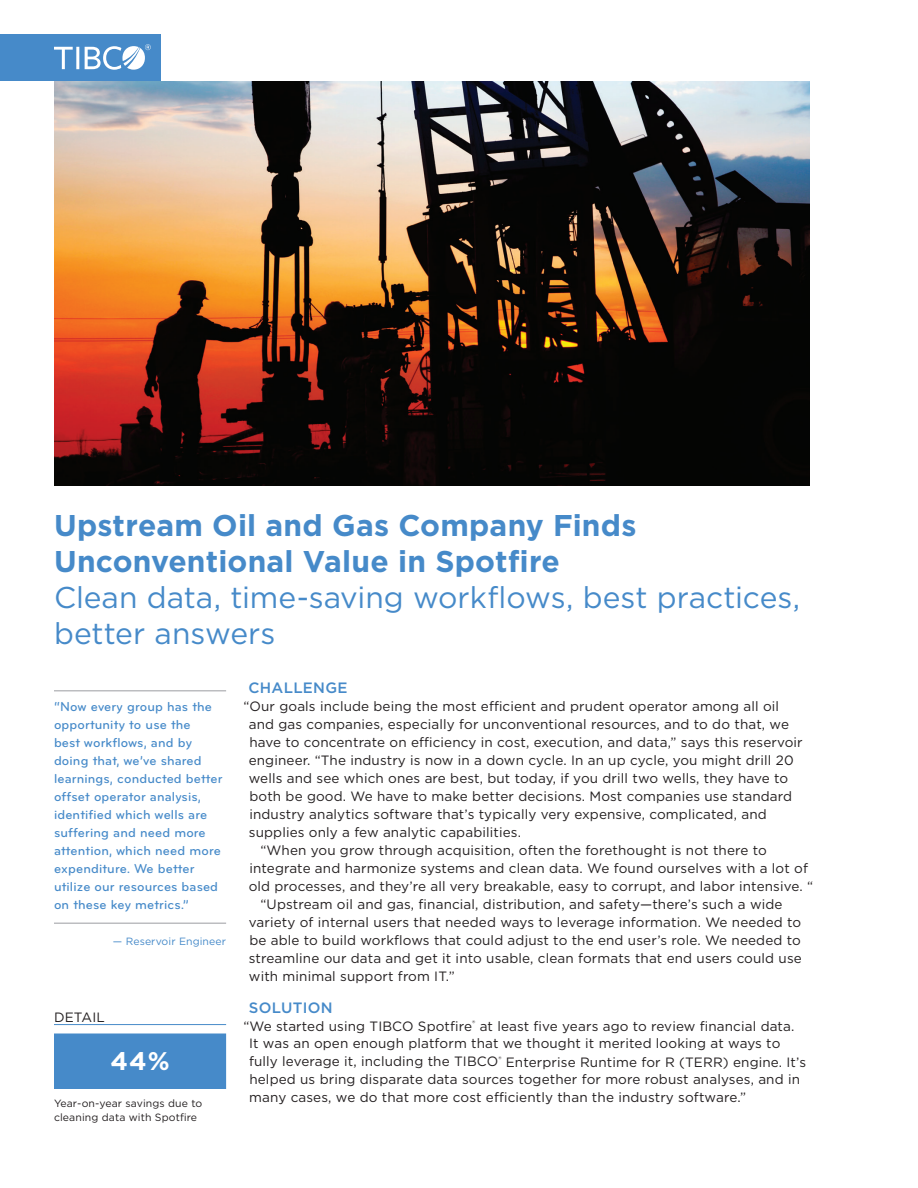
<style>
.page{position:relative;width:918px;height:1188px;background:#fff}
.page>*{position:absolute;margin:0;border:0;box-sizing:border-box;transform-origin:0 0}
.t1{font:700 30px/36px "Gotham";letter-spacing:.005em;color:#468ac9}
.t2{font:30px/36px "Gotham";color:#468ac9}
.t3{font:700 25.5px "Gotham";color:#fff}
.t4{font:500 15px "Gotham";letter-spacing:.02em;color:#468ac9}
.t5{font:13.5px/18px "Gotham";letter-spacing:.01em;color:#231f20}
.t6{font:500 13.5px/18px "Bryant Pro";letter-spacing:.01em;color:#468ac9}
.t7{font:10.5px/13.5px "Gotham";letter-spacing:.01em;color:#231f20}
.t8{font:10.5px "Gotham";letter-spacing:.01em;color:#468ac9}
</style>
<div class="page">
<img style="left:54px;top:81px;width:756px;height:405px">
<hr style="left:54px;top:690px;width:172px;height:2px;background:#bcbdc0">
<hr style="left:54px;top:922px;width:172px;height:2px;background:#bcbdc0">
<hr style="left:54px;top:1024px;width:172px;height:1px;background:#468ac9">
<div style="left:54px;top:1034px;width:172px;height:55px;background:#468ac9"></div>
<div style="left:0;top:35px;width:161px;height:46px;background:#468ac9"></div>
<svg style="left:54px;top:47px;width:25px;height:22px"></svg>
<svg style="left:85px;top:44px;width:66px;height:26px"></svg>
<h1 class="t1" style="left:54px;top:507px;width:584px">Upstream Oil and Gas Company Finds<br>Unconventional Value in Spotfire</h1>
<h1 class="t2" style="left:54px;top:578px;width:748px">Clean data, time-saving workflows, best practices, better answers</h1>
<p class="t4" style="left:249px;top:678px;width:100px">CHALLENGE</p>
<p class="t5" style="left:243px;top:697px;width:537px">“Our goals include being the most efficient and prudent operator among all oil</p>
<p class="t5" style="left:249px;top:715px;width:542px">and gas companies, especially for unconventional resources, and to do that, we</p>
<p class="t5" style="left:249px;top:733px;width:555px">have to concentrate on efficiency in cost, execution, and data,” says this reservoir</p>
<p class="t5" style="left:249px;top:751px;width:546px">engineer. “The industry is now in a down cycle. In an up cycle, you might drill 20</p>
<p class="t5" style="left:249px;top:769px;width:541px">wells and see which ones are best, but today, if you drill two wells, they have to</p>
<p class="t5" style="left:249px;top:787px;width:544px">both be good. We have to make better decisions. Most companies use standard</p>
<p class="t5" style="left:249px;top:805px;width:519px">industry analytics software that’s typically very expensive, complicated, and</p>
<p class="t5" style="left:249px;top:823px;width:274px">supplies only a few analytic capabilities.</p>
<p class="t5" style="left:260px;top:841px;width:508px">“When you grow through acquisition, often the forethought is not there to</p>
<p class="t5" style="left:249px;top:859px;width:560px">integrate and harmonize systems and clean data. We found ourselves with a lot of</p>
<p class="t5" style="left:249px;top:877px;width:566px">old processes, and they’re all very breakable, easy to corrupt, and labor intensive. “</p>
<p class="t5" style="left:260px;top:895px;width:524px">“Upstream oil and gas, financial, distribution, and safety—there’s such a wide</p>
<p class="t5" style="left:249px;top:913px;width:554px">variety of internal users that needed ways to leverage information. We needed to</p>
<p class="t5" style="left:249px;top:931px;width:553px">be able to build workflows that could adjust to the end user’s role. We needed to</p>
<p class="t5" style="left:249px;top:949px;width:554px">streamline our data and get it into usable, clean formats that end users could use</p>
<p class="t5" style="left:249px;top:967px;width:207px">with minimal support from IT.”</p>
<p class="t4" style="left:249px;top:997px;width:85px">SOLUTION</p>
<p class="t5" style="left:249px;top:1016px;width:558px;text-indent:-6px">“We started using TIBCO Spotfire<sup>®</sup> at least five years ago to review financial data.<br>It was an open enough platform that we thought it merited looking at ways to fully leverage it, including the TIBCO<sup>®</sup> Enterprise Runtime for R (TERR) engine. It’s helped us bring disparate data sources together for more robust analyses, and in many cases, we do that more cost efficiently than the industry software.”</p>
<p class="t6" style="left:54px;top:698px;width:170px">“Now every group has the opportunity to use the<br>best workflows, and by doing that, we’ve shared learnings, conducted better offset operator analysis, identified which wells are suffering and need more attention, which need more expenditure. We better utilize our resources based on these key metrics.”</p>
<p class="t8" style="left:113px;top:935px;width:115px">— Reservoir Engineer</p>
<p class="t5" style="left:54px;top:1007px;width:52px">DETAIL</p>
<h2 class="t3" style="left:111px;top:1044px;width:61px">44%</h2>
<p class="t7" style="left:54px;top:1096px;width:150px">Year-on-year savings due to cleaning data with Spotfire</p>
</div>
